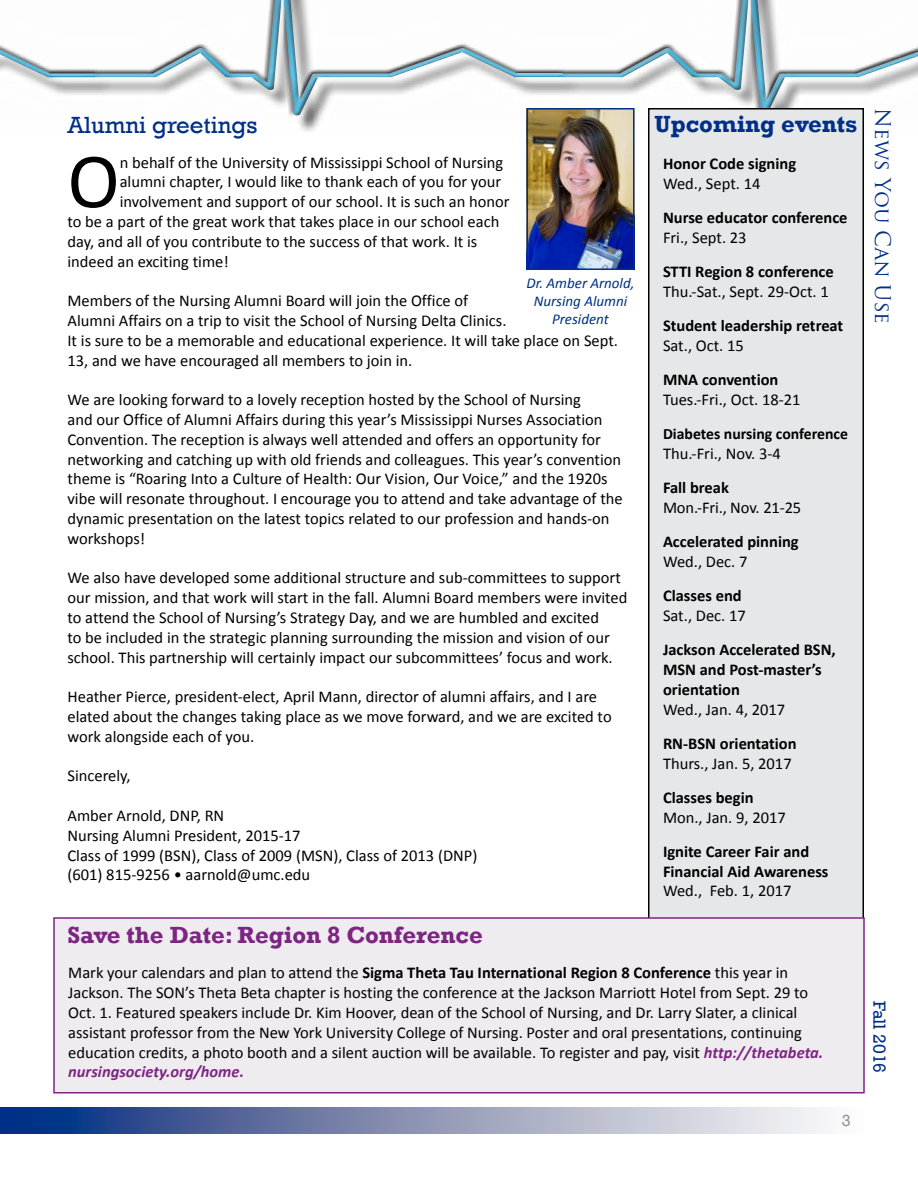
<style>
.page{position:relative;width:918px;height:1188px;background:#fff}
.page>*{position:absolute;margin:0;border:0;box-sizing:border-box;transform-origin:0 0}
.t1{font:78.9px "Calibri";color:#000}
.t2{font:700 24px "Rockwell";color:#7c2582}
.t3{font:24px "Rockwell";color:#002f87}
.t4{font:700 24px "Rockwell";color:#002f87}
.t5{font:21px "Trajan Pro";color:#002f87}
.t6{font:18px "Rockwell";color:#002f87}
.t7{font:16.5px/19.8px "Calibri";color:#000}
.t8{font:700 16.5px/19.8px "Calibri";color:#000}
.t9{font:16.5px "Rockwell";color:#939598}
.t10{font:700 15.75px "Calibri";color:#000}
.t11{font:italic 15px/18px "Calibri";color:#002f87;text-align:center}
.s1{font-weight:700}
.s2{font-weight:700;font-style:italic;color:#7c2582}
</style>
<div class="page">
<svg style="left:0;top:1107px;width:824px;height:27px;background:#8391b5"></svg>
<div style="left:0;top:0;width:918px;height:121px;background:#000;opacity:.75"></div>
<div style="left:649px;top:109px;width:214px;height:810px;background:#e6e7e8"></div>
<div style="left:648px;top:108px;width:216px;height:812px;border:2px solid #000"></div>
<div style="left:54px;top:918px;width:810px;height:175px;background:#efecf0"></div>
<div style="left:53px;top:917px;width:812px;height:177px;border:2px solid #7c2582"></div>
<img style="left:529px;top:111px;width:102px;height:156px">
<div style="left:526px;top:108px;width:108px;height:162px;border:2px solid #002f87"></div>
<h2 class="t3" style="left:68px;top:111px;width:192px">Alumni greetings</h2>
<h2 class="t4" style="left:655px;top:110px;width:204px">Upcoming events</h2>
<p class="t5" style="left:896px;top:108px;width:218px;rotate:90deg">News You Can Use</p>
<h1 class="t1" style="left:68px;top:131px;width:54px">O</h1>
<p class="t7" style="left:120px;top:152px;width:385px">n behalf of the University of Mississippi School of Nursing</p>
<p class="t8" style="left:663px;top:154px;width:135px">Honor Code signing</p>
<p class="t7" style="left:663px;top:174px;width:99px">Wed., Sept. 14</p>
<p class="t8" style="left:663px;top:208px;width:186px">Nurse educator conference</p>
<p class="t7" style="left:663px;top:228px;width:85px">Fri., Sept. 23</p>
<p class="t8" style="left:663px;top:262px;width:172px">STTI Region 8 conference</p>
<p class="t7" style="left:663px;top:282px;width:167px">Thu.-Sat., Sept. 29-Oct. 1</p>
<p class="t8" style="left:663px;top:316px;width:182px">Student leadership retreat</p>
<p class="t7" style="left:663px;top:336px;width:82px">Sat., Oct. 15</p>
<p class="t8" style="left:663px;top:370px;width:117px">MNA convention</p>
<p class="t7" style="left:663px;top:390px;width:139px">Tues.-Fri., Oct. 18-21</p>
<p class="t10" style="left:663px;top:424px;width:187px">Diabetes nursing conference</p>
<p class="t7" style="left:663px;top:444px;width:119px">Thu.-Fri., Nov. 3-4</p>
<p class="t8" style="left:663px;top:478px;width:68px">Fall break</p>
<p class="t7" style="left:663px;top:498px;width:140px">Mon.-Fri., Nov. 21-25</p>
<p class="t8" style="left:663px;top:532px;width:137px">Accelerated pinning</p>
<p class="t7" style="left:663px;top:552px;width:86px">Wed., Dec. 7</p>
<p class="t8" style="left:663px;top:586px;width:80px">Classes end</p>
<p class="t7" style="left:663px;top:606px;width:84px">Sat., Dec. 17</p>
<p class="t8" style="left:663px;top:640px;width:174px">Jackson Accelerated BSN,<br>MSN and Post-master’s orientation</p>
<p class="t7" style="left:663px;top:699px;width:124px">Wed., Jan. 4, 2017</p>
<p class="t8" style="left:663px;top:733px;width:135px">RN-BSN orientation</p>
<p class="t7" style="left:663px;top:753px;width:130px">Thurs., Jan. 5, 2017</p>
<p class="t8" style="left:663px;top:787px;width:92px">Classes begin</p>
<p class="t7" style="left:663px;top:807px;width:124px">Mon., Jan. 9, 2017</p>
<p class="t8" style="left:663px;top:841px;width:167px">Ignite Career Fair and<br>Financial Aid Awareness</p>
<p class="t7" style="left:663px;top:881px;width:130px">Wed., Feb. 1, 2017</p>
<p class="t7" style="left:120px;top:172px;width:383px">alumni chapter, I would like to thank each of you for your</p>
<p class="t7" style="left:120px;top:192px;width:391px">involvement and support of our school. It is such an honor</p>
<p class="t7" style="left:68px;top:212px;width:433px">to be a part of the great work that takes place in our school each</p>
<p class="t7" style="left:68px;top:232px;width:411px">day, and all of you contribute to the success of that work. It is</p>
<p class="t7" style="left:68px;top:251px;width:163px">indeed an exciting time!</p>
<p class="t7" style="left:68px;top:291px;width:552px">Members of the Nursing Alumni Board will join the Office of<br>Alumni Affairs on a trip to visit the School of Nursing Delta Clinics.<br>It is sure to be a memorable and educational experience. It will take place on Sept.<br>13, and we have encouraged all members to join in.</p>
<p class="t7" style="left:68px;top:390px;width:557px">We are looking forward to a lovely reception hosted by the School of Nursing<br>and our Office of Alumni Affairs during this year’s Mississippi Nurses Association Convention. The reception is always well attended and offers an opportunity for networking and catching up with old friends and colleagues. This year’s convention theme is “Roaring Into a Culture of Health: Our Vision, Our Voice,” and the 1920s vibe will resonate throughout. I encourage you to attend and take advantage of the dynamic presentation on the latest topics related to our profession and hands-on workshops!</p>
<p class="t7" style="left:68px;top:568px;width:561px">We also have developed some additional structure and sub-committees to support our mission, and that work will start in the fall. Alumni Board members were invited to attend the School of Nursing’s Strategy Day, and we are humbled and excited<br>to be included in the strategic planning surrounding the mission and vision of our school. This partnership will certainly impact our subcommittees’ focus and work.</p>
<p class="t7" style="left:68px;top:687px;width:546px">Heather Pierce, president-elect, April Mann, director of alumni affairs, and I are elated about the changes taking place as we move forward, and we are excited to work alongside each of you.</p>
<p class="t7" style="left:68px;top:766px;width:65px">Sincerely,</p>
<p class="t7" style="left:68px;top:806px;width:411px">Amber Arnold, DNP, RN<br>Nursing Alumni President, 2015-17<br>Class of 1999 (BSN), Class of 2009 (MSN), Class of 2013 (DNP) (601) 815-9256 • aarnold@umc.edu</p>
<p class="t11" style="left:526px;top:273px;width:109px">Dr. Amber Arnold,<br>Nursing Alumni<br>President</p>
<h2 class="t2" style="left:68px;top:921px;width:417px">Save the Date: Region 8 Conference</h2>
<p class="t7" style="left:68px;top:963px;width:757px">Mark your calendars and plan to attend the <span class="s1">Sigma Theta Tau International Region 8 Conference</span> this year in Jackson. The SON’s Theta Beta chapter is hosting the conference at the Jackson Marriott Hotel from Sept. 29 to Oct. 1. Featured speakers include Dr. Kim Hoover, dean of the School of Nursing, and Dr. Larry Slater, a clinical assistant professor from the New York University College of Nursing. Poster and oral presentations, continuing education credits, a photo booth and a silent auction will be available. To register and pay, visit <span class="s2">http://thetabeta. nursingsociety.org/home.</span></p>
<p class="t9" style="left:842px;top:1111px;width:10px">3</p>
<p class="t6" style="left:890px;top:1001px;width:74px;rotate:90deg">Fall 2016</p>
</div>
